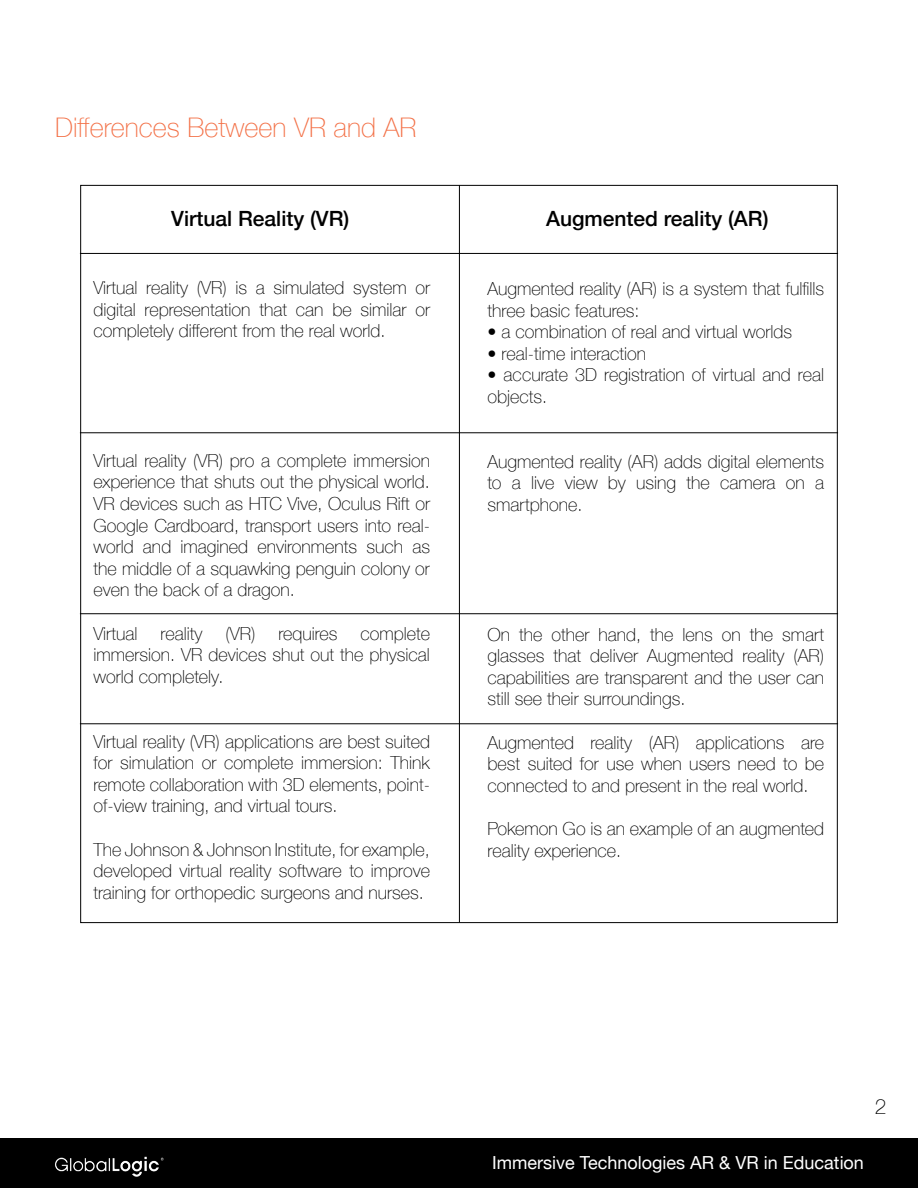
<style>
.page{position:relative;width:918px;height:1188px;background:#fff}
.page>*{position:absolute;margin:0;border:0;box-sizing:border-box;transform-origin:0 0}
.t1{font:100 27px "Helvetica Neue";color:#f37046}
.t2{font:500 21px "Helvetica Neue";color:#000}
.t3{font:100 21px "Helvetica Neue";color:#000}
.t4{font:100 18px/21.6px "Helvetica Neue";color:#000;text-align:justify}
.t5{font:18px "Helvetica Neue";color:#fff}
</style>
<div class="page">
<div style="left:0;top:1138px;width:918px;height:50px;background:#000"></div>
<img style="left:55px;top:1156px;width:109px;height:21px">
<hr style="left:80px;top:724px;width:758px;height:1px;background:#000">
<hr style="left:80px;top:613px;width:758px;height:1px;background:#000">
<hr style="left:80px;top:433px;width:758px;height:1px;background:#000">
<hr style="left:80px;top:253px;width:758px;height:1px;background:#000">
<hr style="left:459px;top:185px;width:1px;height:737px;background:#000">
<h1 class="t1" style="left:55px;top:107px;width:363px">Differences Between VR and AR</h1>
<p class="t2" style="left:171px;top:201px;width:180px">Virtual Reality (VR)</p>
<p class="t2" style="left:546px;top:201px;width:224px">Augmented reality (AR)</p>
<p class="t4" style="left:93px;top:276px;width:338px">Virtual reality (VR) is a simulated system or digital representation that can be similar or completely different from the real world.</p>
<p class="t4" style="left:93px;top:449px;width:338px">Virtual reality (VR) pro a complete immersion experience that shuts out the physical world.<br>VR devices such as HTC Vive, Oculus Rift or Google Cardboard, transport users into real&shy;world and imagined environments such as the middle of a squawking penguin colony or even the back of a dragon.</p>
<p class="t4" style="left:93px;top:622px;width:46px">Virtual</p>
<p class="t4" style="left:161px;top:622px;width:43px">reality</p>
<p class="t4" style="left:225px;top:622px;width:32px">(VR)</p>
<p class="t4" style="left:278px;top:622px;width:61px">requires</p>
<p class="t4" style="left:93px;top:622px;width:338px;text-indent:267px">complete immersion. VR devices shut out the physical world completely.</p>
<p class="t4" style="left:93px;top:730px;width:338px">Virtual reality (VR) applications are best suited for simulation or complete immersion: Think remote collaboration with 3D elements, point&shy;of-view training, and virtual tours.</p>
<p class="t4" style="left:93px;top:838px;width:338px">The Johnson &amp; Johnson Institute, for example, developed virtual reality software to improve training for orthopedic surgeons and nurses.</p>
<p class="t4" style="left:488px;top:277px;width:338px">Augmented reality (AR) is a system that fulfills three basic features:</p>
<p class="t4" style="left:488px;top:320px;width:306px">• a combination of real and virtual worlds</p>
<p class="t4" style="left:488px;top:342px;width:160px">• real-time interaction</p>
<p class="t4" style="left:488px;top:363px;width:338px">• accurate 3D registration of virtual and real objects.</p>
<p class="t4" style="left:488px;top:450px;width:338px">Augmented reality (AR) adds digital elements to a live view by using the camera on a smartphone.</p>
<p class="t4" style="left:488px;top:623px;width:338px">On the other hand, the lens on the smart glasses that deliver Augmented reality (AR) capabilities are transparent and the user can still see their surroundings.</p>
<p class="t4" style="left:488px;top:731px;width:338px">Augmented reality (AR) applications are best suited for use when users need to be connected to and present in the real world.</p>
<p class="t4" style="left:488px;top:817px;width:338px">Pokemon Go is an example of an augmented reality experience.</p>
<p class="t3" style="left:875px;top:1091px;width:13px">2</p>
<p class="t5" style="left:492px;top:1150px;width:373px">Immersive Technologies AR &amp; VR in Education</p>
</div>
